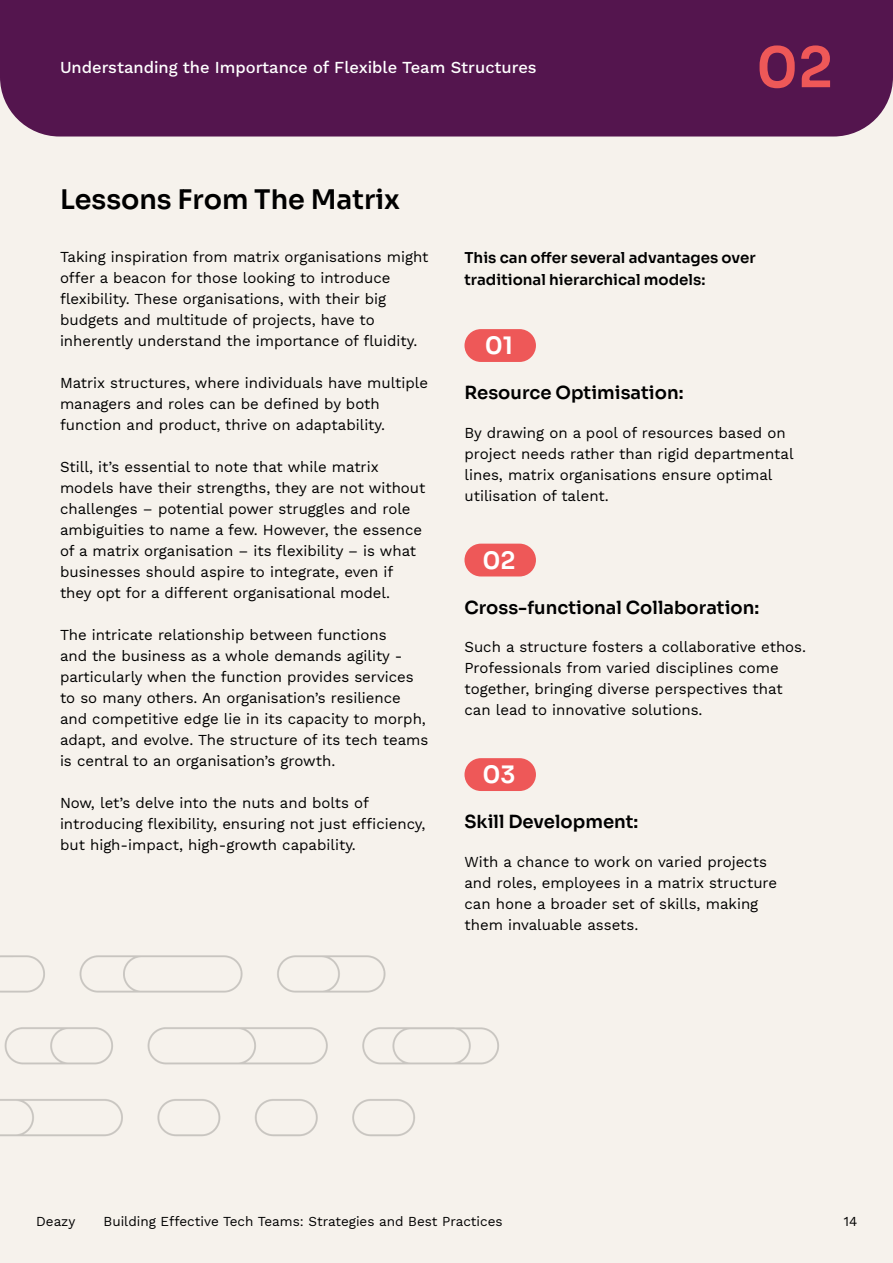
<style>
.page{position:relative;width:893px;height:1263px;background:#f6f2ec}
.page>*{position:absolute;margin:0;border:0;box-sizing:border-box;transform-origin:0 0}
.t1{font:55.5px "Sora";color:#ee5858}
.t2{font:27px "Sora";color:#000}
.t3{font:24px "Sora";color:#fff}
.t4{font:18px "Sora";color:#000}
.t5{font:16.5px "Work Sans";color:#fff}
.t6{font:15px/21px "Work Sans";color:#000}
.t7{font:15px/22.5px "Sora";color:#000}
.t8{font:13.5px "Work Sans";color:#000}
</style>
<div class="page">
<div style="left:0;top:0;width:893px;height:137px;background:#54154e"></div>
<img style="left:0;top:955px;width:499px;height:182px">
<div style="left:464px;top:329px;width:72px;height:33px;background:#ee5858;border-radius:16px"></div>
<div style="left:464px;top:544px;width:72px;height:32px;background:#ee5858;border-radius:16px"></div>
<div style="left:464px;top:758px;width:72px;height:33px;background:#ee5858;border-radius:16px"></div>
<p class="t5" style="left:60px;top:55px;width:478px">Understanding the Importance of Flexible Team Structures</p>
<p class="t2" style="left:60px;top:177px;width:341px">Lessons From The Matrix</p>
<p class="t1" style="left:756px;top:22px;width:78px">02</p>
<p class="t6" style="left:60px;top:246px;width:370px">Taking inspiration from matrix organisations might offer a beacon for those looking to introduce flexibility. These organisations, with their big budgets and multitude of projects, have to inherently understand the importance of fluidity.</p>
<p class="t6" style="left:60px;top:372px;width:370px">Matrix structures, where individuals have multiple managers and roles can be defined by both function and product, thrive on adaptability.</p>
<p class="t6" style="left:60px;top:456px;width:367px">Still, it’s essential to note that while matrix models have their strengths, they are not without challenges – potential power struggles and role ambiguities to name a few. However, the essence of a matrix organisation – its flexibility – is what businesses should aspire to integrate, even if they opt for a different organisational model.</p>
<p class="t6" style="left:60px;top:624px;width:370px">The intricate relationship between functions<br>and the business as a whole demands agility - particularly when the function provides services to so many others. An organisation’s resilience and competitive edge lie in its capacity to morph, adapt, and evolve. The structure of its tech teams is central to an organisation’s growth.</p>
<p class="t6" style="left:60px;top:792px;width:367px">Now, let’s delve into the nuts and bolts of introducing flexibility, ensuring not just efficiency, but high-impact, high-growth capability.</p>
<p class="t7" style="left:464px;top:245px;width:293px">This can offer several advantages over traditional hierarchical models:</p>
<p class="t3" style="left:485px;top:326px;width:30px">01</p>
<p class="t4" style="left:464px;top:378px;width:221px">Resource Optimisation:</p>
<p class="t6" style="left:464px;top:421px;width:331px">By drawing on a pool of resources based on project needs rather than rigid departmental lines, matrix organisations ensure optimal utilisation of talent.</p>
<p class="t3" style="left:482px;top:540px;width:35px">02</p>
<p class="t4" style="left:464px;top:593px;width:296px">Cross-functional Collaboration:</p>
<p class="t6" style="left:464px;top:636px;width:343px">Such a structure fosters a collaborative ethos.<br>Professionals from varied disciplines come together, bringing diverse perspectives that can lead to innovative solutions.</p>
<p class="t3" style="left:482px;top:755px;width:35px">03</p>
<p class="t4" style="left:464px;top:807px;width:175px">Skill Development:</p>
<p class="t6" style="left:464px;top:850px;width:314px">With a chance to work on varied projects and roles, employees in a matrix structure can hone a broader set of skills, making them invaluable assets.</p>
<p class="t8" style="left:36px;top:1211px;width:41px">Deazy</p>
<p class="t8" style="left:104px;top:1211px;width:401px">Building Effective Tech Teams: Strategies and Best Practices</p>
<p class="t8" style="left:844px;top:1211px;width:15px">14</p>
</div>
